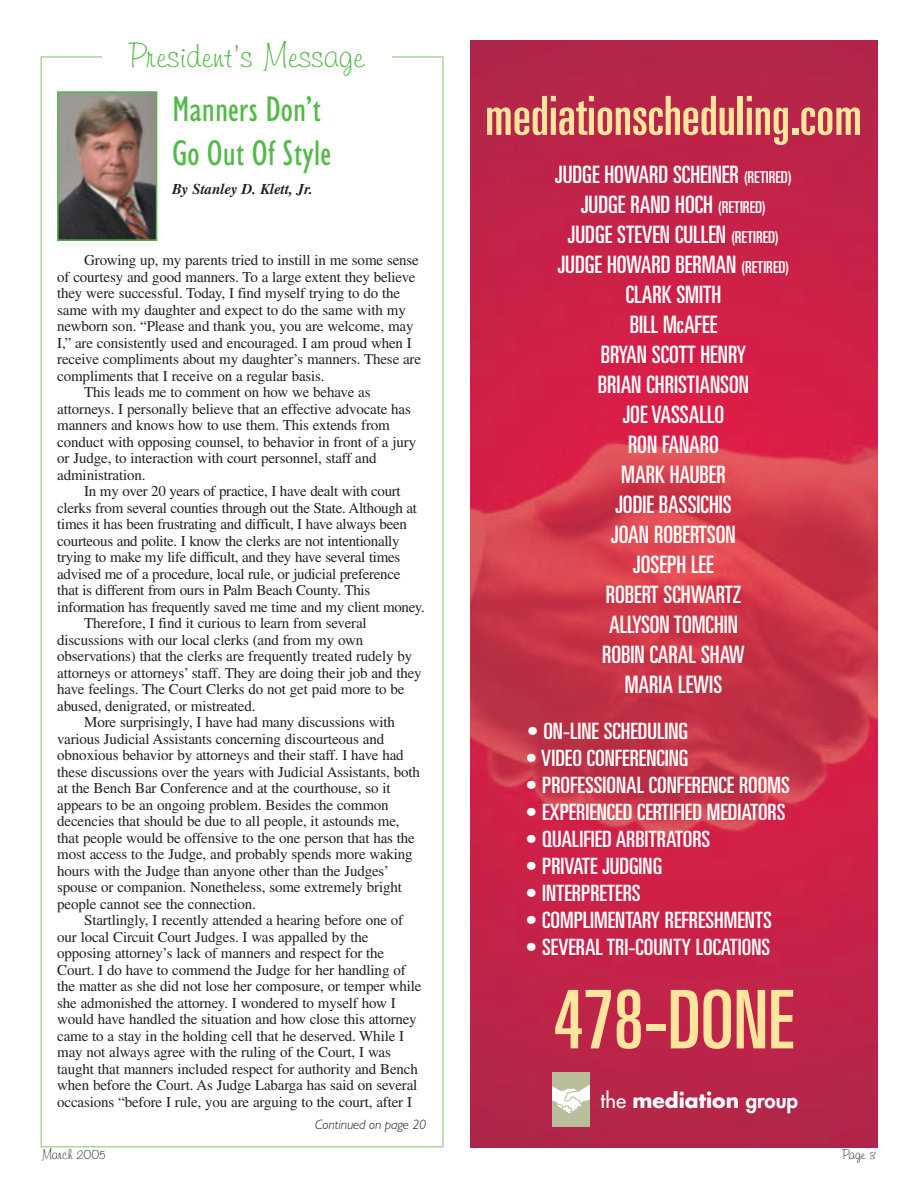
<style>
.page{position:relative;width:918px;height:1188px;background:#fff}
.page>*{position:absolute;margin:0;border:0;box-sizing:border-box;transform-origin:0 0}
.t1{font:ultra-condensed 81px "Univers";color:#ffe59e}
.t2{font:ultra-condensed 54px "Univers";color:#ffe59e}
.t3{font:condensed 36px/43.2px "Humanist 521 BT";color:#54b948}
.t4{font:33px "Freehand 591 BT Regular A";color:#54b948}
.t5{font:ultra-condensed 24px/30px "Univers";color:#fff;text-align:center}
.t6{font:ultra-condensed 22.5px "Univers";color:#fff;scale:1.05 1}
.t7{font:700 20.4px "Futura";color:#fff}
.t8{font:15px "Times";letter-spacing:-.01em;color:#231f20}
.t9{font:italic 700 15px "Times";color:#231f20}
.t10{font:italic 300 13.5px "Humanist 521 BT";color:#231f20}
.t11{font:13.5px "Freehand 591 BT Regular A";color:#231f20}
.s1{font-size:16.5px}
.s2{font-weight:400}
.s3{font-weight:800}
</style>
<div class="page">
<img style="left:60px;top:94px;width:94px;height:144px">
<div style="left:57px;top:91px;width:100px;height:150px;border:2px solid #54b948"></div>
<img style="left:470px;top:40px;width:407px;height:1108px">
<div style="left:552px;top:1072px;width:37px;height:55px;background:#b9bd9c"></div>
<svg style="left:552px;top:1085px;width:37px;height:28px"></svg>
<h3 class="t4" style="left:128px;top:43px;width:238px">President’s Message</h3>
<h3 class="t3" style="left:172px;top:91px;width:161px">Manners Don’t<br>Go Out Of Style</h3>
<p class="t9" style="left:172px;top:183px;width:142px">By Stanley D. Klett, Jr.</p>
<p class="t8" style="left:84px;top:255px;width:336px">Growing up, my parents tried to instill in me some sense</p>
<p class="t8" style="left:57px;top:271px;width:360px">of courtesy and good manners. To a large extent they believe</p>
<p class="t8" style="left:57px;top:288px;width:344px">they were successful. Today, I find myself trying to do the</p>
<p class="t8" style="left:57px;top:304px;width:350px">same with my daughter and expect to do the same with my</p>
<p class="t8" style="left:57px;top:321px;width:358px">newborn son. “Please and thank you, you are welcome, may</p>
<p class="t8" style="left:57px;top:337px;width:356px">I,” are consistently used and encouraged. I am proud when I</p>
<p class="t8" style="left:57px;top:354px;width:365px">receive compliments about my daughter’s manners. These are</p>
<p class="t8" style="left:57px;top:370px;width:269px">compliments that I receive on a regular basis.</p>
<p class="t8" style="left:84px;top:387px;width:288px">This leads me to comment on how we behave as</p>
<p class="t8" style="left:57px;top:403px;width:355px">attorneys. I personally believe that an effective advocate has</p>
<p class="t8" style="left:57px;top:420px;width:334px">manners and knows how to use them. This extends from</p>
<p class="t8" style="left:57px;top:436px;width:360px">conduct with opposing counsel, to behavior in front of a jury</p>
<p class="t8" style="left:57px;top:453px;width:321px">or Judge, to interaction with court personnel, staff and</p>
<p class="t8" style="left:57px;top:469px;width:90px">administration.</p>
<p class="t8" style="left:84px;top:486px;width:318px">In my over 20 years of practice, I have dealt with court</p>
<p class="t8" style="left:57px;top:502px;width:361px">clerks from several counties through out the State. Although at</p>
<p class="t8" style="left:57px;top:519px;width:351px">times it has been frustrating and difficult, I have always been</p>
<p class="t8" style="left:57px;top:535px;width:344px">courteous and polite. I know the clerks are not intentionally</p>
<p class="t8" style="left:57px;top:552px;width:345px">trying to make my life difficult, and they have several times</p>
<p class="t8" style="left:57px;top:568px;width:345px">advised me of a procedure, local rule, or judicial preference</p>
<p class="t8" style="left:57px;top:585px;width:315px">that is different from ours in Palm Beach County. This</p>
<p class="t8" style="left:57px;top:601px;width:369px">information has frequently saved me time and my client money.</p>
<p class="t8" style="left:84px;top:618px;width:284px">Therefore, I find it curious to learn from several</p>
<p class="t8" style="left:57px;top:634px;width:308px">discussions with our local clerks (and from my own</p>
<p class="t8" style="left:57px;top:651px;width:356px">observations) that the clerks are frequently treated rudely by</p>
<p class="t8" style="left:57px;top:667px;width:366px">attorneys or attorneys’ staff. They are doing their job and they</p>
<p class="t8" style="left:57px;top:684px;width:349px">have feelings. The Court Clerks do not get paid more to be</p>
<p class="t8" style="left:57px;top:700px;width:200px">abused, denigrated, or mistreated.</p>
<p class="t8" style="left:84px;top:717px;width:312px">More surprisingly, I have had many discussions with</p>
<p class="t8" style="left:57px;top:733px;width:329px">various Judicial Assistants concerning discourteous and</p>
<p class="t8" style="left:57px;top:750px;width:348px">obnoxious behavior by attorneys and their staff. I have had</p>
<p class="t8" style="left:57px;top:766px;width:364px">these discussions over the years with Judicial Assistants, both</p>
<p class="t8" style="left:57px;top:783px;width:335px">at the Bench Bar Conference and at the courthouse, so it</p>
<p class="t8" style="left:57px;top:799px;width:333px">appears to be an ongoing problem. Besides the common</p>
<p class="t8" style="left:57px;top:816px;width:344px">decencies that should be due to all people, it astounds me,</p>
<p class="t8" style="left:57px;top:832px;width:359px">that people would be offensive to the one person that has the</p>
<p class="t8" style="left:57px;top:849px;width:357px">most access to the Judge, and probably spends more waking</p>
<p class="t8" style="left:57px;top:865px;width:334px">hours with the Judge than anyone other than the Judges’</p>
<p class="t8" style="left:57px;top:882px;width:346px">spouse or companion. Nonetheless, some extremely bright</p>
<p class="t8" style="left:57px;top:898px;width:200px">people cannot see the connection.</p>
<p class="t8" style="left:84px;top:915px;width:321px">Startlingly, I recently attended a hearing before one of</p>
<p class="t8" style="left:57px;top:931px;width:313px">our local Circuit Court Judges. I was appalled by the</p>
<p class="t8" style="left:57px;top:948px;width:329px">opposing attorney’s lack of manners and respect for the</p>
<p class="t8" style="left:57px;top:964px;width:350px">Court. I do have to commend the Judge for her handling of</p>
<p class="t8" style="left:57px;top:981px;width:366px">the matter as she did not lose her composure, or temper while</p>
<p class="t8" style="left:57px;top:997px;width:340px">she admonished the attorney. I wondered to myself how I</p>
<p class="t8" style="left:57px;top:1014px;width:361px">would have handled the situation and how close this attorney</p>
<p class="t8" style="left:57px;top:1030px;width:348px">came to a stay in the holding cell that he deserved. While I</p>
<p class="t8" style="left:57px;top:1047px;width:335px">may not always agree with the ruling of the Court, I was</p>
<p class="t8" style="left:57px;top:1063px;width:362px">taught that manners included respect for authority and Bench</p>
<p class="t8" style="left:57px;top:1080px;width:362px">when before the Court. As Judge Labarga has said on several</p>
<p class="t8" style="left:57px;top:1096px;width:356px">occasions “before I rule, you are arguing to the court, after I</p>
<p class="t10" style="left:315px;top:1119px;width:113px">Continued on page 20</p>
<h2 class="t2" style="left:485px;top:96px;width:379px">mediationscheduling.com</h2>
<p class="t5" style="left:555px;top:161px;width:238px">JUDGE HOWARD SCHEINER <span class="s1">(RETIRED)<br></span>JUDGE RAND HOCH <span class="s1">(RETIRED)<br></span>JUDGE STEVEN CULLEN <span class="s1">(RETIRED)<br></span>JUDGE HOWARD BERMAN <span class="s1">(RETIRED)<br></span>CLARK SMITH<br>BILL McAFEE<br>BRYAN SCOTT HENRY<br>BRIAN CHRISTIANSON<br>JOE VASSALLO<br>RON FANARO<br>MARK HAUBER<br>JODIE BASSICHIS<br>JOAN ROBERTSON<br>JOSEPH LEE<br>ROBERT SCHWARTZ<br>ALLYSON TOMCHIN<br>ROBIN CARAL SHAW<br>MARIA LEWIS</p>
<h3 class="t6" style="left:527px;top:723px;width:155px">• ON-LINE SCHEDULING</h3>
<h3 class="t6" style="left:526px;top:750px;width:157px">• VIDEO CONFERENCING</h3>
<h3 class="t6" style="left:526px;top:777px;width:253px">• PROFESSIONAL CONFERENCE ROOMS</h3>
<h3 class="t6" style="left:526px;top:804px;width:249px">• EXPERIENCED CERTIFIED MEDIATORS</h3>
<h3 class="t6" style="left:526px;top:831px;width:177px">• QUALIFIED ARBITRATORS</h3>
<h3 class="t6" style="left:526px;top:858px;width:132px">• PRIVATE JUDGING</h3>
<h3 class="t6" style="left:526px;top:885px;width:111px">• INTERPRETERS</h3>
<h3 class="t6" style="left:526px;top:912px;width:236px">• COMPLIMENTARY REFRESHMENTS</h3>
<h3 class="t6" style="left:526px;top:939px;width:234px">• SEVERAL TRI-COUNTY LOCATIONS</h3>
<h1 class="t1" style="left:553px;top:990px;width:242px">478-DONE</h1>
<h3 class="t7" style="left:601px;top:1091px;width:199px"><span class="s2">the</span> mediation <span class="s3">group</span></h3>
<p class="t11" style="left:42px;top:1150px;width:65px">March 2005</p>
<p class="t11" style="left:842px;top:1150px;width:35px">Page 3</p>
</div>
